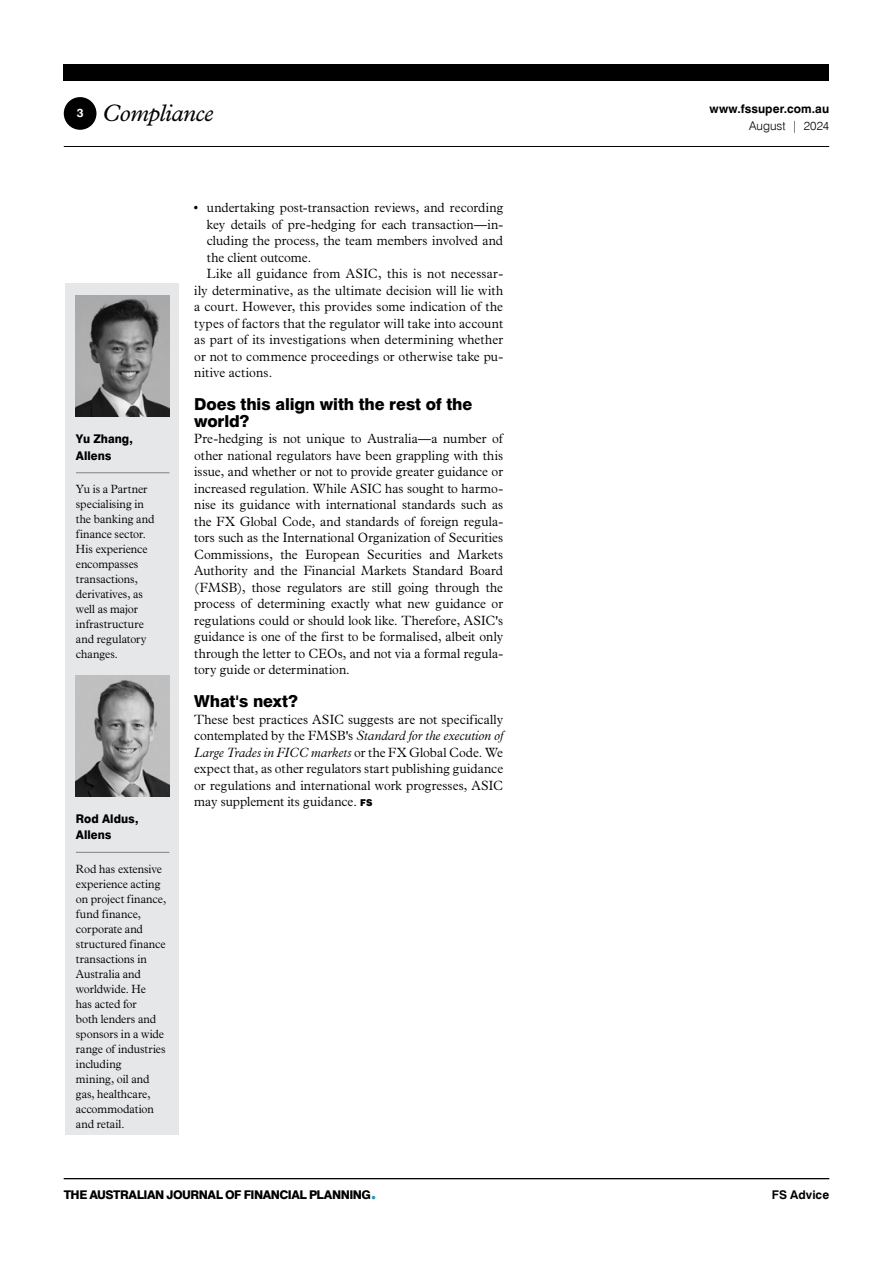
<style>
.page{position:relative;width:893px;height:1263px;background:#fff}
.page>*{position:absolute;margin:0;border:0;box-sizing:border-box;transform-origin:0 0}
.t1{font:italic 24px "Plantin MT Pro";letter-spacing:-.02em;color:#000}
.t2{font:800 16.5px/16.5px "Swiss 721 BT";letter-spacing:-.005em;color:#000}
.t3{font:300 13.5px/16.5px "Plantin MT Pro";letter-spacing:.005em;color:#000;text-align:justify;scale:.95 1}
.t4{font:300 12px/15px "Plantin MT Pro";color:#000;scale:.95 1}
.t5{font:800 12px "Swiss 721 BT";letter-spacing:-.04em;color:#000}
.t6{font:800 12px/16.5px "Swiss 721 BT";letter-spacing:.005em;color:#000;scale:.95 1}
.t7{font:700 12px "Swiss 721 BT";letter-spacing:.01em;color:#000}
.t8{font:300 12px "Swiss 721 BT";letter-spacing:.005em;color:#000}
.t9{font:700 12px "Swiss 721 BT";color:#fff}
.s1{font-style:italic}
.s2{font-family:"Swiss 721 BT";font-weight:900;font-size:9.45px}
.s3{color:#00a8cb}
</style>
<div class="page">
<hr style="left:64px;top:1178px;width:765px;height:1px;background:#000">
<hr style="left:64px;top:146px;width:765px;height:1px;background:#000">
<div style="left:64px;top:97px;width:32px;height:33px;background:#000;border-radius:50%"></div>
<div style="left:64px;top:64px;width:765px;height:16px;background:#000"></div>
<div style="left:65px;top:284px;width:113px;height:851px;background:#e6e7e8"></div>
<img style="left:76px;top:296px;width:93px;height:121px">
<img style="left:76px;top:675px;width:93px;height:122px">
<hr style="left:76px;top:472px;width:93px;height:1px;background:#808285">
<hr style="left:76px;top:852px;width:93px;height:1px;background:#808285">
<p class="t9" style="left:77px;top:106px;width:8px">3</p>
<h1 class="t1" style="left:103px;top:99px;width:111px">Compliance</h1>
<p class="t7" style="left:709px;top:102px;width:121px">www.fssuper.com.au</p>
<p class="t8" style="left:749px;top:118px;width:82px">August | 2024</p>
<p class="t6" style="left:76px;top:431px;width:61px">Yu Zhang,<br>Allens</p>
<p class="t4" style="left:76px;top:482px;width:84px">Yu is a Partner specialising in the banking and finance sector.<br>His experience encompasses transactions, derivatives, as well as major infrastructure and regulatory changes.</p>
<p class="t6" style="left:76px;top:810px;width:67px">Rod Aldus,<br>Allens</p>
<p class="t4" style="left:76px;top:861px;width:96px">Rod has extensive experience acting on project finance, fund finance, corporate and structured finance transactions in<br>Australia and worldwide. He<br>has acted for<br>both lenders and sponsors in a wide range of industries including<br>mining, oil and gas, healthcare, accommodation and retail.</p>
<p class="t3" style="left:194px;top:200px;width:327px">• undertaking post-transaction reviews, and recording</p>
<p class="t3" style="left:207px;top:216px;width:313px">key details of pre-hedging for each transaction—in-</p>
<p class="t3" style="left:207px;top:233px;width:313px">cluding the process, the team members involved and</p>
<p class="t3" style="left:207px;top:249px;width:111px">the client outcome.</p>
<p class="t3" style="left:207px;top:266px;width:313px">Like all guidance from ASIC, this is not necessar-</p>
<p class="t3" style="left:194px;top:282px;width:327px">ily determinative, as the ultimate decision will lie with</p>
<p class="t3" style="left:194px;top:299px;width:327px">a court. However, this provides some indication of the</p>
<p class="t3" style="left:194px;top:315px;width:327px">types of factors that the regulator will take into account</p>
<p class="t3" style="left:194px;top:332px;width:327px">as part of its investigations when determining whether</p>
<p class="t3" style="left:194px;top:348px;width:327px">or not to commence proceedings or otherwise take pu-</p>
<p class="t3" style="left:194px;top:365px;width:84px">nitive actions.</p>
<p class="t2" style="left:194px;top:396px;width:280px">Does this align with the rest of the world?</p>
<p class="t3" style="left:194px;top:431px;width:327px">Pre-hedging is not unique to Australia—a number of other national regulators have been grappling with this issue, and whether or not to provide greater guidance or increased regulation. While ASIC has sought to harmo&shy;nise its guidance with international standards such as the FX Global Code, and standards of foreign regula&shy;tors such as the International Organization of Securities Commissions, the European Securities and Markets Authority and the Financial Markets Standard Board (FMSB), those regulators are still going through the process of determining exactly what new guidance or regulations could or should look like. Therefore, ASIC's guidance is one of the first to be formalised, albeit only through the letter to CEOs, and not via a formal regula&shy;tory guide or determination.</p>
<p class="t2" style="left:194px;top:693px;width:105px">What's next?</p>
<p class="t3" style="left:194px;top:711px;width:327px">These best practices ASIC suggests are not specifically contemplated by the FMSB's <span class="s1">Standard for the execution of Large Trades in FICC markets</span> or the FX Global Code. We expect that, as other regulators start publishing guidance or regulations and international work progresses, ASIC may supplement its guidance. <span class="s2">fs</span></p>
<p class="t5" style="left:64px;top:1187px;width:315px">THE AUSTRALIAN JOURNAL OF FINANCIAL PLANNING<span class="s3">•</span></p>
<p class="t7" style="left:772px;top:1187px;width:59px">FS Advice</p>
</div>
